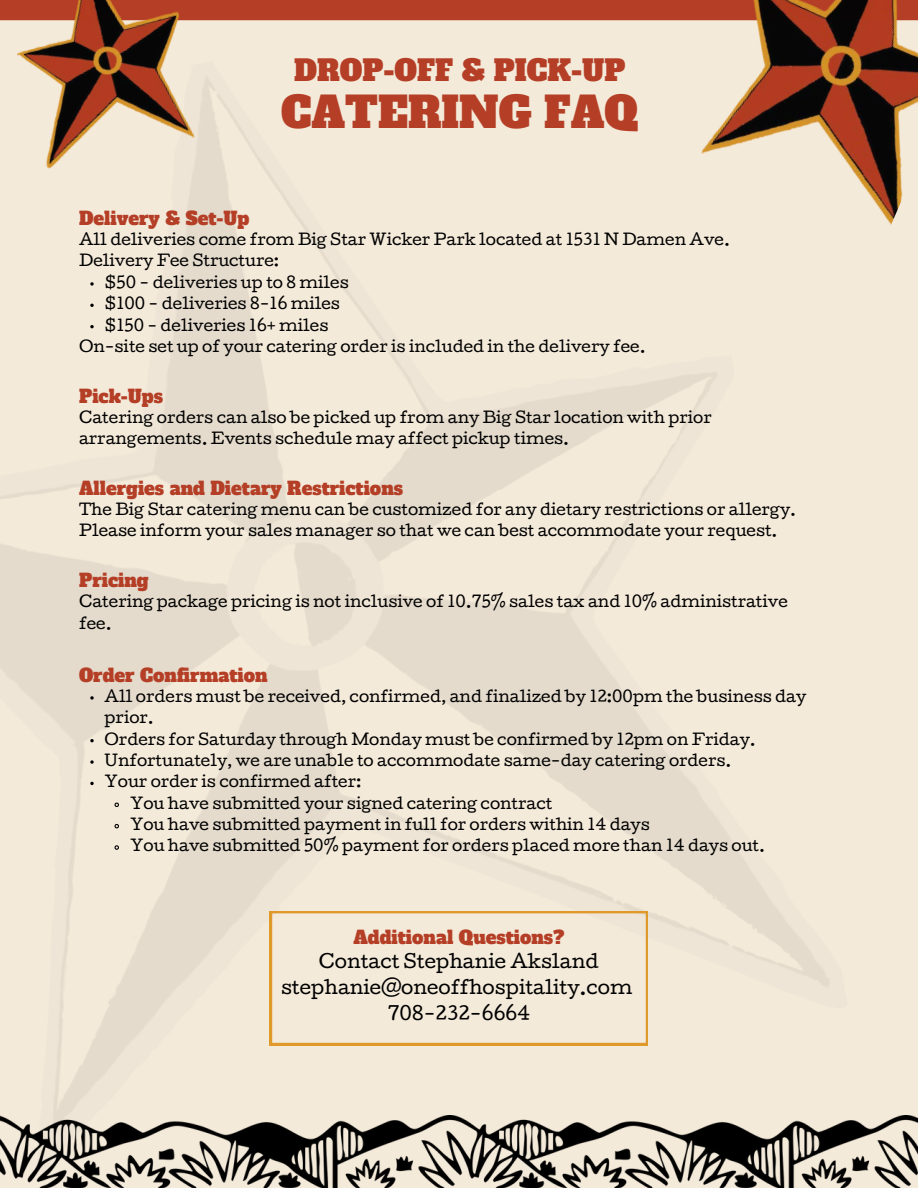
<style>
.page{position:relative;width:918px;height:1188px;background:#f4eada}
.page>*{position:absolute;margin:0;border:0;box-sizing:border-box;transform-origin:0 0}
.t1{font:42px "Alfa Slab One";color:#b53f26}
.t2{font:28.5px "Alfa Slab One";color:#b53f26}
.t3{font:18px/23.7px "Cutive";color:#000;text-align:center}
.t4{font:18px "Alfa Slab One";color:#b53f26}
.t5{font:15px/21.3px "Cutive";color:#000}
.s1{font-family:"Alfa Slab One";color:#b53f26}
</style>
<div class="page">
<img style="left:0;top:20px;width:830px;height:1095px">
<div style="left:0;top:0;width:918px;height:20px;background:#b53f26"></div>
<svg style="left:90px;top:282px;width:4px;height:4px"></svg>
<svg style="left:90px;top:304px;width:4px;height:3px"></svg>
<svg style="left:90px;top:325px;width:4px;height:3px"></svg>
<svg style="left:90px;top:696px;width:4px;height:4px"></svg>
<svg style="left:90px;top:739px;width:4px;height:3px"></svg>
<svg style="left:90px;top:760px;width:4px;height:4px"></svg>
<svg style="left:90px;top:782px;width:4px;height:3px"></svg>
<svg style="left:114px;top:802px;width:6px;height:6px"></svg>
<svg style="left:114px;top:823px;width:6px;height:6px"></svg>
<svg style="left:114px;top:844px;width:6px;height:7px"></svg>
<img style="left:0;top:1115px;width:918px;height:73px">
<img style="left:681px;top:0;width:237px;height:234px">
<img style="left:0;top:0;width:208px;height:173px">
<svg style="left:270px;top:911px;width:378px;height:134px"></svg>
<p class="t2" style="left:294px;top:51px;width:333px">DROP-OFF &amp; PICK-UP</p>
<p class="t1" style="left:281px;top:84px;width:359px">CATERING FAQ</p>
<p class="t4" style="left:79px;top:206px;width:172px">Delivery &amp; Set-Up</p>
<p class="t5" style="left:79px;top:231px;width:652px">All deliveries come from Big Star Wicker Park located at 1531 N Damen Ave.</p>
<p class="t5" style="left:79px;top:252px;width:202px">Delivery Fee Structure:</p>
<h2 class="t5" style="left:105px;top:274px;width:246px">$50 - deliveries up to 8 miles</h2>
<h1 class="t5" style="left:105px;top:295px;width:237px">$100 - deliveries 8-16 miles</h1>
<p class="t5" style="left:105px;top:317px;width:225px">$150 - deliveries 16+ miles</p>
<p class="t5" style="left:79px;top:338px;width:568px">On-site set up of your catering order is included in the delivery fee.</p>
<p class="t4" style="left:79px;top:384px;width:86px">Pick-Ups</p>
<p class="t5" style="left:79px;top:409px;width:634px">Catering orders can also be picked up from any Big Star location with prior arrangements. Events schedule may affect pickup times.</p>
<p class="t4" style="left:79px;top:476px;width:326px">Allergies and Dietary Restrictions</p>
<p class="t5" style="left:79px;top:501px;width:719px">The Big Star catering menu can be customized for any dietary restrictions or allergy.<br>Please inform your sales manager so that we can best accommodate your request.</p>
<p class="t4" style="left:79px;top:568px;width:71px">Pricing</p>
<p class="t5" style="left:79px;top:593px;width:710px">Catering package pricing is not inclusive of 10.75% sales tax and 10% administrative fee.</p>
<p class="t4" style="left:79px;top:663px;width:190px">Order Confirmation</p>
<p class="t5" style="left:105px;top:688px;width:703px">All orders must be received, confirmed, and finalized by 12:00pm the business day prior.</p>
<p class="t5" style="left:105px;top:731px;width:653px">Orders for Saturday through Monday must be confirmed by 12pm on Friday.</p>
<p class="t5" style="left:105px;top:752px;width:628px">Unfortunately, we are unable to accommodate same-day catering orders.</p>
<p class="t5" style="left:105px;top:773px;width:258px">Your order is confirmed after:</p>
<h3 class="t5" style="left:130px;top:795px;width:424px">You have submitted your signed catering contract</h3>
<p class="t5" style="left:130px;top:816px;width:521px">You have submitted payment in full for orders within 14 days</p>
<p class="t5" style="left:130px;top:837px;width:636px">You have submitted 50% payment for orders placed more than 14 days out.</p>
<h3 class="t3" style="left:319px;top:928px;width:281px"><span class="s1">Additional Questions?<br></span>Contact Stephanie Aksland</h3>
<h3 class="t3" style="left:281px;top:977px;width:353px;line-height:25.8px">stephanie@oneoffhospitality.com<br>708-232-6664</h3>
</div>
